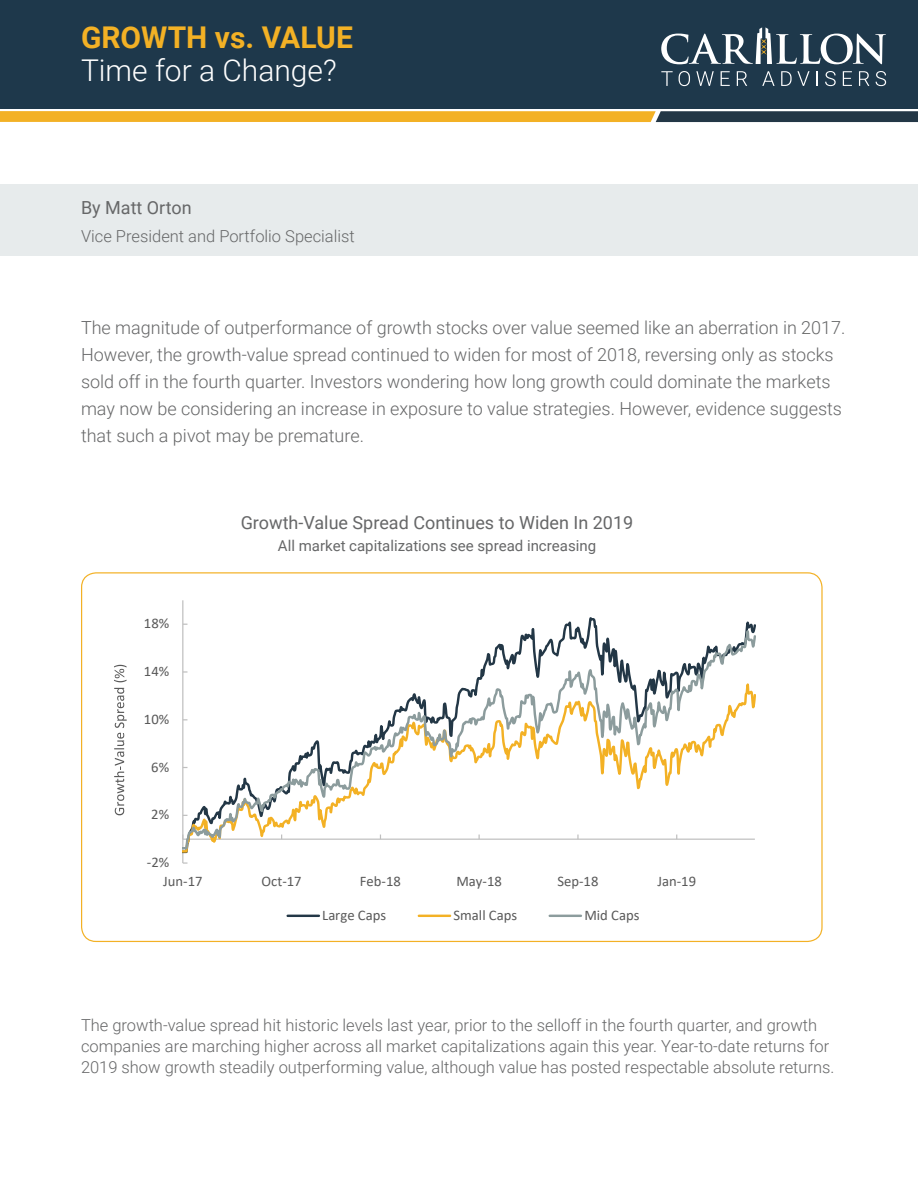
<style>
.page{position:relative;width:918px;height:1188px;background:#fff}
.page>*{position:absolute;margin:0;border:0;box-sizing:border-box;transform-origin:0 0}
.t1{font:300 30px "Roboto";color:#fff}
.t2{font:700 30px "Roboto";color:#f3b125}
.t3{font:300 18px/27px "Roboto";color:#666768}
.t4{font:18px "Roboto";color:#666768}
.t5{font:300 16.5px/21px "Roboto";color:#666768}
.t6{font:15px "Roboto";color:#666768}
.t7{font:14.7px "Calibri";color:#595959}
.t8{font:14.55px "Calibri";color:#595959}
</style>
<div class="page">
<div style="left:0;top:184px;width:918px;height:72px;background:#e7ebec"></div>
<div style="left:0;top:0;width:918px;height:108px;background:#1e384b"></div>
<svg style="left:0;top:111px;width:918px;height:11px;background:#b99133"></svg>
<svg style="left:661px;top:71px;width:12px;height:15px"></svg>
<svg style="left:679px;top:71px;width:11px;height:15px"></svg>
<svg style="left:696px;top:71px;width:18px;height:15px"></svg>
<svg style="left:721px;top:71px;width:9px;height:15px"></svg>
<svg style="left:737px;top:71px;width:10px;height:15px"></svg>
<svg style="left:762px;top:71px;width:13px;height:15px"></svg>
<svg style="left:781px;top:71px;width:29px;height:15px"></svg>
<svg style="left:816px;top:71px;width:2px;height:15px"></svg>
<svg style="left:825px;top:71px;width:11px;height:15px"></svg>
<svg style="left:843px;top:71px;width:9px;height:15px"></svg>
<svg style="left:859px;top:71px;width:10px;height:15px"></svg>
<svg style="left:876px;top:71px;width:10px;height:15px"></svg>
<svg style="left:661px;top:27px;width:225px;height:37px"></svg>
<hr style="left:182px;top:600px;width:1px;height:263px;background:#bfbfbf">
<svg style="left:183px;top:600px;width:573px;height:251px"></svg>
<hr style="left:288px;top:915px;width:31px;height:2px;background:#233746">
<hr style="left:419px;top:915px;width:31px;height:2px;background:#f3b125">
<hr style="left:550px;top:915px;width:31px;height:2px;background:#8c9c9d">
<svg style="left:114px;top:688px;width:13px;height:127px"></svg>
<svg style="left:114px;top:665px;width:13px;height:17px"></svg>
<h1 class="t2" style="left:81px;top:16px;width:273px">GROWTH vs. VALUE</h1>
<h1 class="t1" style="left:81px;top:49px;width:257px">Time for a Change?</h1>
<p class="t4" style="left:81px;top:195px;width:112px">By Matt Orton</p>
<p class="t5" style="left:81px;top:225px;width:275px">Vice President and Portfolio Specialist</p>
<p class="t3" style="left:81px;top:313px;width:766px">The magnitude of outperformance of growth stocks over value seemed like an aberration in 2017.<br>However, the growth-value spread continued to widen for most of 2018, reversing only as stocks sold off in the fourth quarter. Investors wondering how long growth could dominate the markets may now be considering an increase in exposure to value strategies. However, evidence suggests that such a pivot may be premature.</p>
<p class="t7" style="left:144px;top:613px;width:27px">18%</p>
<p class="t7" style="left:144px;top:661px;width:27px">14%</p>
<p class="t7" style="left:144px;top:709px;width:27px">10%</p>
<p class="t7" style="left:151px;top:757px;width:19px">6%</p>
<p class="t7" style="left:151px;top:804px;width:19px">2%</p>
<p class="t7" style="left:147px;top:852px;width:24px">-2%</p>
<p class="t7" style="left:142px;top:852px;width:41px">Jun-17</p>
<p class="t4" style="left:241px;top:510px;width:394px">Growth-Value Spread Continues to Widen In 2019</p>
<p class="t6" style="left:278px;top:535px;width:320px">All market capitalizations see spread increasing</p>
<p class="t8" style="left:163px;top:871px;width:41px">Jun-17</p>
<p class="t8" style="left:262px;top:871px;width:41px">Oct-17</p>
<p class="t8" style="left:360px;top:871px;width:42px">Feb-18</p>
<p class="t8" style="left:456px;top:871px;width:47px">May-18</p>
<p class="t8" style="left:558px;top:871px;width:42px">Sep-18</p>
<p class="t8" style="left:657px;top:871px;width:40px">Jan-19</p>
<p class="t7" style="left:322px;top:905px;width:66px">Large Caps</p>
<p class="t7" style="left:453px;top:905px;width:65px">Small Caps</p>
<p class="t7" style="left:584px;top:905px;width:57px">Mid Caps</p>
<p class="t5" style="left:81px;top:1014px;width:755px">The growth-value spread hit historic levels last year, prior to the selloff in the fourth quarter, and growth companies are marching higher across all market capitalizations again this year. Year-to-date returns for<br>2019 show growth steadily outperforming value, although value has posted respectable absolute returns.</p>
</div>
